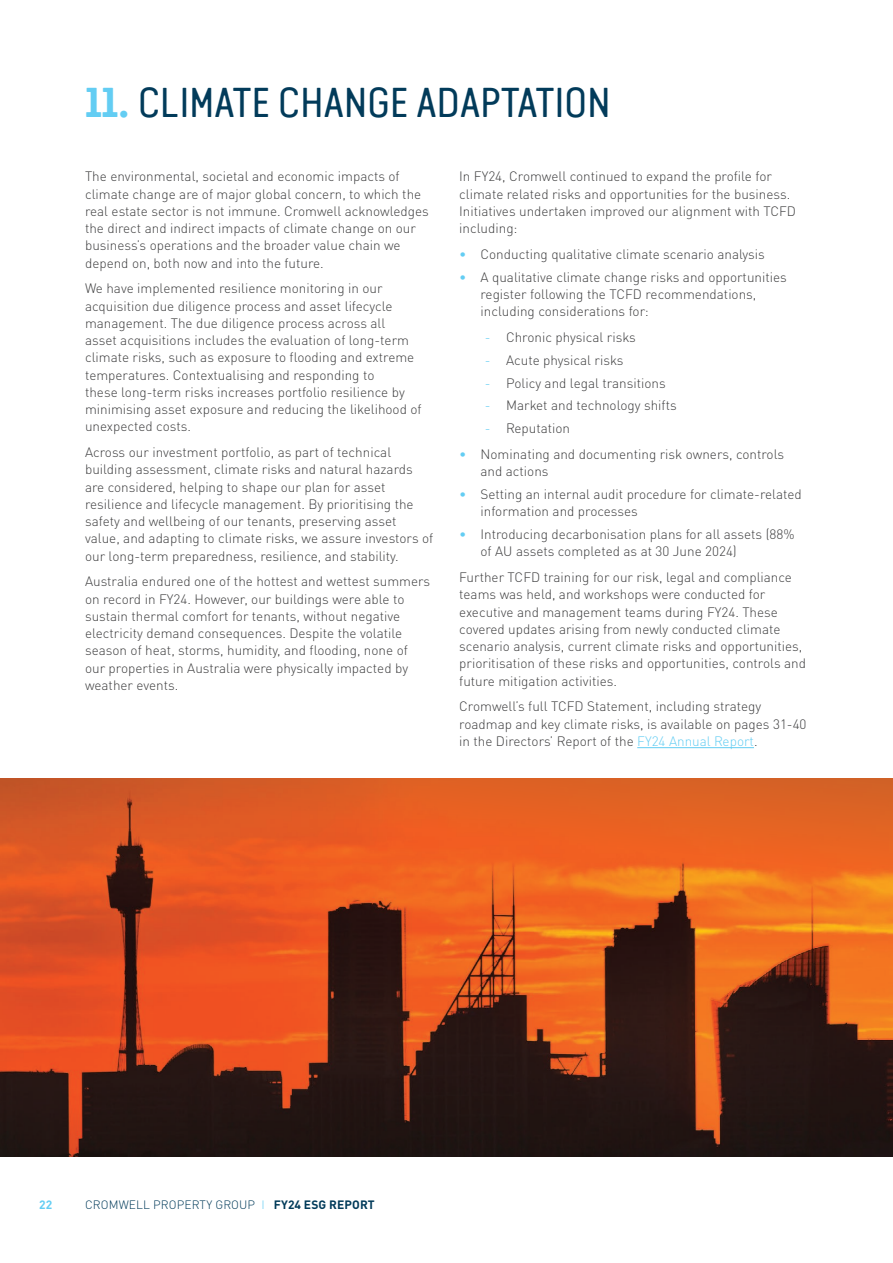
<style>
.page{position:relative;width:893px;height:1263px;background:#fff}
.page>*{position:absolute;margin:0;border:0;box-sizing:border-box;transform-origin:0 0}
.t1{font:42px "Van Condensed Pro";letter-spacing:-.01em;color:#023b5a}
.t2{font:300 13.5px/17.2px "DINOT";color:#3e3e3f}
.t3{font:300 12px "DINOT";letter-spacing:.01em;color:#023b5a}
.t4{font:700 12px "DINOT";color:#63cdf3}
.s1{font-weight:700;color:#63cdf3}
.s2{color:#63cdf3}
.s3{font-weight:700}
</style>
<div class="page">
<img style="left:0;top:778px;width:893px;height:379px">
<hr style="left:637px;top:747px;width:117px;height:1px;background:#63cdf3">
<h1 class="t1" style="left:85px;top:73px;width:527px"><span class="s1">11.</span> CLIMATE CHANGE ADAPTATION</h1>
<p class="t2" style="left:85px;top:168px;width:345px">The environmental, societal and economic impacts of climate change are of major global concern, to which the real estate sector is not immune. Cromwell acknowledges the direct and indirect impacts of climate change on our business’s operations and the broader value chain we depend on, both now and into the future.</p>
<p class="t2" style="left:85px;top:280px;width:338px">We have implemented resilience monitoring in our acquisition due diligence process and asset lifecycle management. The due diligence process across all<br>asset acquisitions includes the evaluation of long-term climate risks, such as exposure to flooding and extreme temperatures. Contextualising and responding to<br>these long-term risks increases portfolio resilience by minimising asset exposure and reducing the likelihood of unexpected costs.</p>
<p class="t2" style="left:85px;top:443px;width:350px">Across our investment portfolio, as part of technical building assessment, climate risks and natural hazards are considered, helping to shape our plan for asset resilience and lifecycle management. By prioritising the safety and wellbeing of our tenants, preserving asset value, and adapting to climate risks, we assure investors of our long-term preparedness, resilience, and stability.</p>
<p class="t2" style="left:85px;top:573px;width:347px">Australia endured one of the hottest and wettest summers on record in FY24. However, our buildings were able to sustain thermal comfort for tenants, without negative electricity demand consequences. Despite the volatile season of heat, storms, humidity, and flooding, none of our properties in Australia were physically impacted by weather events.</p>
<p class="t2" style="left:459px;top:168px;width:338px">In FY24, Cromwell continued to expand the profile for climate related risks and opportunities for the business.<br>Initiatives undertaken improved our alignment with TCFD including:</p>
<p class="t2" style="left:459px;top:245px;width:307px"><span class="s2">•</span> Conducting qualitative climate scenario analysis</p>
<p class="t2" style="left:480px;top:268px;width:308px;text-indent:-21px"><span class="s2">•</span> A qualitative climate change risks and opportunities register following the TCFD recommendations, including considerations for:</p>
<p class="t2" style="left:485px;top:328px;width:152px"><span class="s2">-</span> Chronic physical risks</p>
<p class="t2" style="left:485px;top:351px;width:140px"><span class="s2">-</span> Acute physical risks</p>
<p class="t2" style="left:485px;top:374px;width:183px"><span class="s2">-</span> Policy and legal transitions</p>
<p class="t2" style="left:485px;top:397px;width:193px"><span class="s2">-</span> Market and technology shifts</p>
<p class="t2" style="left:485px;top:419px;width:87px"><span class="s2">-</span> Reputation</p>
<p class="t2" style="left:480px;top:445px;width:305px;text-indent:-21px"><span class="s2">•</span> Nominating and documenting risk owners, controls and actions</p>
<p class="t2" style="left:480px;top:485px;width:323px;text-indent:-21px"><span class="s2">•</span> Setting an internal audit procedure for climate-related information and processes</p>
<p class="t2" style="left:480px;top:525px;width:316px;text-indent:-21px"><span class="s2">•</span> Introducing decarbonisation plans for all assets (88% of AU assets completed as at 30 June 2024)</p>
<p class="t2" style="left:459px;top:568px;width:348px">Further TCFD training for our risk, legal and compliance teams was held, and workshops were conducted for executive and management teams during FY24. These covered updates arising from newly conducted climate scenario analysis, current climate risks and opportunities, prioritisation of these risks and opportunities, controls and future mitigation activities.</p>
<p class="t2" style="left:459px;top:698px;width:349px">Cromwell’s full TCFD Statement, including strategy roadmap and key climate risks, is available on pages 31-40 in the Directors’ Report of the <span class="s2">FY24 Annual Report</span>.</p>
<p class="t4" style="left:39px;top:1197px;width:15px">22</p>
<p class="t3" style="left:85px;top:1198px;width:291px">CROMWELL PROPERTY GROUP <span class="s2">I</span> <span class="s3">FY24 ESG REPORT</span></p>
</div>
